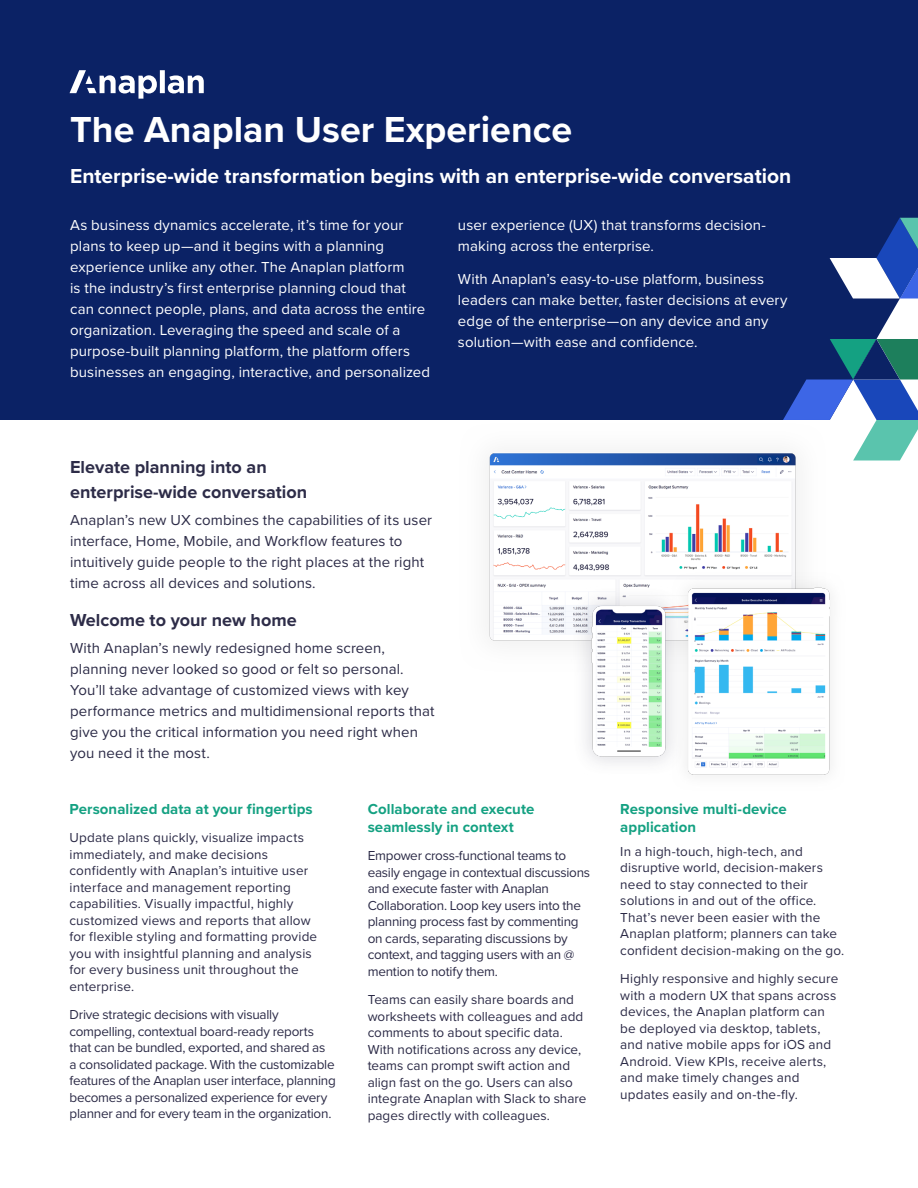
<style>
.page{position:relative;width:918px;height:1188px;background:#fff}
.page>*{position:absolute;margin:0;border:0;box-sizing:border-box;transform-origin:0 0}
.t1{font:700 37.5px "Proxima Nova";color:#fff}
.t2{font:700 21px "Proxima Nova";color:#fff}
.Bullets{font:700 18px/25.2px "Proxima Nova";color:#2d2c48}
.Bullets-2{font:15px/21px "Proxima Nova";letter-spacing:.005em;color:#fff}
.Bullets-3{font:15px/21px "Proxima Nova";letter-spacing:.005em;color:#2b2a46}
.Bullets-4{font:700 15px/18px "Proxima Nova";letter-spacing:.005em;color:#14a182}
.Bullets-5{font:13.5px/16.5px "Proxima Nova";letter-spacing:.005em;color:#2b2a46}
.Bullets-6{font:13.5px/16.5px "Proxima Nova";letter-spacing:-.02em;color:#2b2a46}
</style>
<div class="page">
<div style="left:0;top:0;width:918px;height:420px;background:#0b2265"></div>
<svg style="left:70px;top:70px;width:134px;height:29px"></svg>
<svg style="left:830px;top:217px;width:88px;height:82px"></svg>
<svg style="left:783px;top:339px;width:135px;height:121px;background:#4377a1"></svg>
<img style="left:442px;top:411px;width:409px;height:230px">
<img style="left:556px;top:579px;width:113px;height:184px">
<img style="left:669px;top:568px;width:181px;height:207px">
<p class="t1" style="left:70px;top:102px;width:504px">The Anaplan User Experience</p>
<p class="t2" style="left:70px;top:160px;width:723px">Enterprise-wide transformation begins with an enterprise-wide conversation</p>
<p class="Bullets-2" style="left:70px;top:214px;width:361px">As business dynamics accelerate, it’s time for your plans to keep up—and it begins with a planning experience unlike any other. The Anaplan platform<br>is the industry’s first enterprise planning cloud that can connect people, plans, and data across the entire organization. Leveraging the speed and scale of a purpose-built planning platform, the platform offers businesses an engaging, interactive, and personalized</p>
<p class="Bullets-2" style="left:458px;top:214px;width:309px">user experience (UX) that transforms decision&shy;making across the enterprise.</p>
<p class="Bullets-2" style="left:458px;top:268px;width:331px">With Anaplan’s easy-to-use platform, business leaders can make better, faster decisions at every edge of the enterprise—on any device and any solution—with ease and confidence.</p>
<p class="Bullets" style="left:70px;top:454px;width:239px">Elevate planning into an enterprise-wide conversation</p>
<p class="Bullets-3" style="left:70px;top:509px;width:364px">Anaplan’s new UX combines the capabilities of its user interface, Home, Mobile, and Workflow features to intuitively guide people to the right places at the right time across all devices and solutions.</p>
<p class="Bullets" style="left:70px;top:607px;width:228px">Welcome to your new home</p>
<p class="Bullets-3" style="left:70px;top:637px;width:366px">With Anaplan’s newly redesigned home screen, planning never looked so good or felt so personal.<br>You’ll take advantage of customized views with key performance metrics and multidimensional reports that give you the critical information you need right when you need it the most.</p>
<p class="Bullets-4" style="left:70px;top:799px;width:245px">Personalized data at your fingertips</p>
<p class="Bullets-5" style="left:70px;top:829px;width:249px">Update plans quickly, visualize impacts immediately, and make decisions confidently with Anaplan’s intuitive user interface and management reporting capabilities. Visually impactful, highly customized views and reports that allow for flexible styling and formatting provide you with insightful planning and analysis for every business unit throughout the enterprise.</p>
<p class="Bullets-6" style="left:70px;top:1006px;width:268px">Drive strategic decisions with visually compelling, contextual board-ready reports that can be bundled, exported, and shared as a consolidated package. With the customizable features of the Anaplan user interface, planning becomes a personalized experience for every planner and for every team in the organization.</p>
<p class="Bullets-4" style="left:368px;top:799px;width:168px">Collaborate and execute seamlessly in context</p>
<p class="Bullets-6" style="left:368px;top:847px;width:224px">Empower cross-functional teams to easily engage in contextual discussions and execute faster with Anaplan Collaboration. Loop key users into the planning process fast by commenting on cards, separating discussions by context, and tagging users with an @ mention to notify them.</p>
<p class="Bullets-5" style="left:368px;top:991px;width:220px">Teams can easily share boards and worksheets with colleagues and add comments to about specific data.<br>With notifications across any device, teams can prompt swift action and align fast on the go. Users can also integrate Anaplan with Slack to share pages directly with colleagues.</p>
<p class="Bullets-4" style="left:620px;top:799px;width:168px">Responsive multi-device application</p>
<p class="Bullets-5" style="left:620px;top:842px;width:225px">In a high-touch, high-tech, and disruptive world, decision-makers need to stay connected to their solutions in and out of the office.<br>That’s never been easier with the Anaplan platform; planners can take confident decision-making on the go.</p>
<p class="Bullets-5" style="left:620px;top:970px;width:219px">Highly responsive and highly secure with a modern UX that spans across devices, the Anaplan platform can be deployed via desktop, tablets, and native mobile apps for iOS and Android. View KPIs, receive alerts, and make timely changes and updates easily and on-the-fly.</p>
</div>
